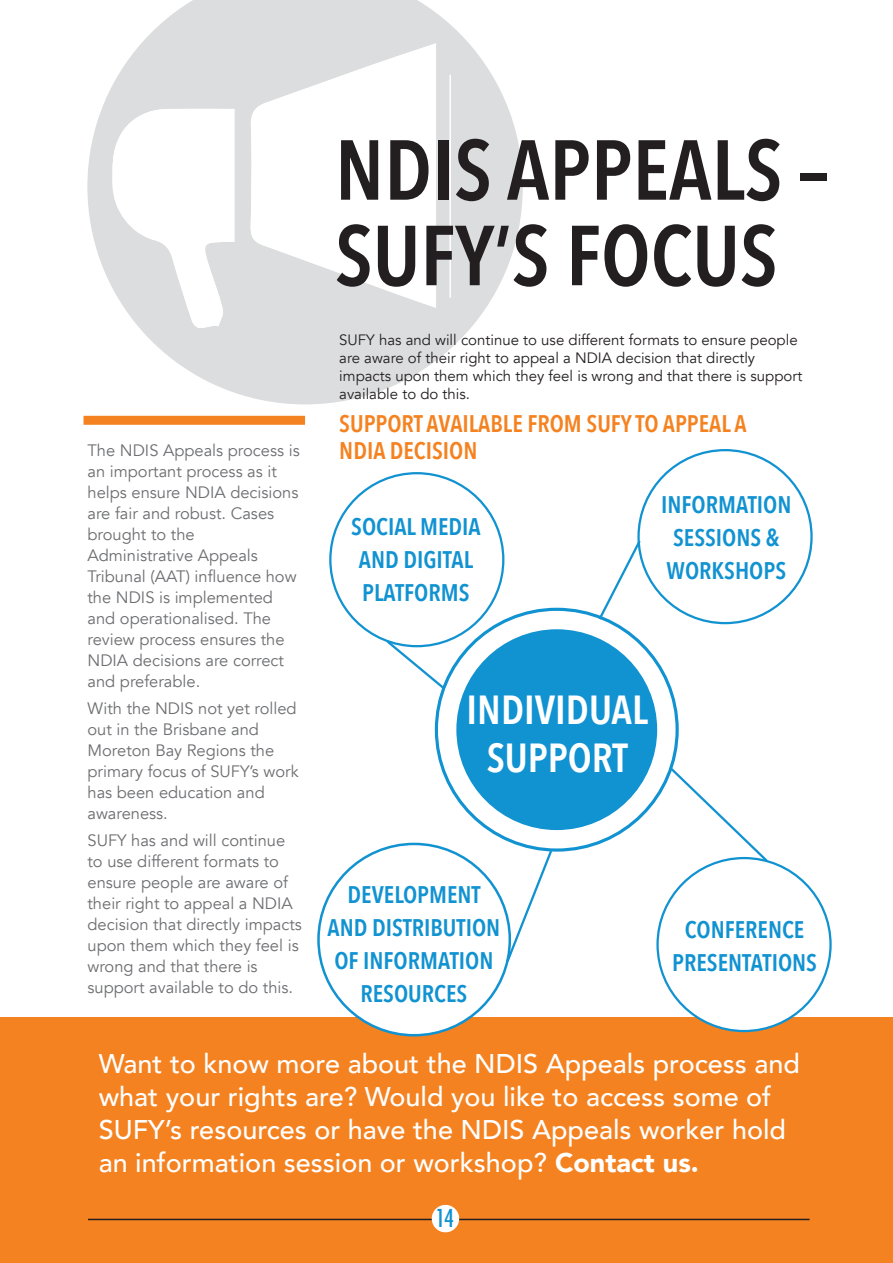
<style>
.page{position:relative;width:893px;height:1263px;background:#fff}
.page>*{position:absolute;margin:0;border:0;box-sizing:border-box;transform-origin:0 0}
.t1{font:600 84px/85.5px "Avenir Next Condensed";color:#231f20}
.t2{font:600 40.5px/48px "Avenir Next Condensed";color:#fff;text-align:center}
.t3{font:500 27px/33px "Avenir";color:#fff}
.t4{font:600 24px/33px "Avenir Next Condensed";color:#1192d1;text-align:center}
.t5{font:600 24px "Avenir Next Condensed";color:#f58220}
.t6{font:500 condensed 24px "Futura";color:#1192d1}
.t7{font:16.5px/21px "Avenir";color:#6d6e71}
.t8{font:15px/18px "Avenir";color:#231f20}
.s1{font-weight:900}
</style>
<div class="page">
<div style="left:0;top:1018px;width:893px;height:245px;background:#f58220"></div>
<svg style="left:87px;top:0;width:436px;height:404px;fill:#dcddde"></svg>
<div style="left:84px;top:416px;width:221px;height:9px;background:#f58220"></div>
<div style="left:112px;top:43px;width:339px;height:293px;background:#dcddde"></div>
<svg style="left:250px;top:43px;width:186px;height:265px"></svg>
<svg style="left:112px;top:109px;width:123px;height:227px"></svg>
<svg style="left:450px;top:75px;width:1px;height:223px"></svg>
<svg style="left:596px;top:541px;width:47px;height:81px"></svg>
<div style="left:456px;top:629px;width:201px;height:201px;background:#1192d1;border-radius:50%"></div>
<div style="left:658px;top:858px;width:172px;height:173px;background:#fff;border-radius:50%"></div>
<div style="left:318px;top:844px;width:192px;height:191px;background:#fff;border-radius:50%"></div>
<svg style="left:668px;top:766px;width:102px;height:98px"></svg>
<svg style="left:505px;top:848px;width:49px;height:116px"></svg>
<svg style="left:384px;top:638px;width:63px;height:53px"></svg>
<hr style="left:88px;top:1219px;width:722px;height:1px;background:#231f20">
<svg style="left:430px;top:1204px;width:31px;height:29px"></svg>
<h1 class="t1" style="left:335px;top:125px;width:496px">NDIS APPEALS –<br>SUFY’S FOCUS</h1>
<p class="t8" style="left:339px;top:331px;width:465px">SUFY has and will continue to use different formats to ensure people are aware of their right to appeal a NDIA decision that directly impacts upon them which they feel is wrong and that there is support available to do this.</p>
<h3 class="t5" style="left:339px;top:402px;width:409px">SUPPORT AVAILABLE FROM SUFY TO APPEAL A</h3>
<p class="t7" style="left:88px;top:440px;width:214px">The NDIS Appeals process is</p>
<h3 class="t5" style="left:339px;top:429px;width:140px">NDIA DECISION</h3>
<p class="t7" style="left:88px;top:461px;width:212px">an important process as it helps ensure NDIA decisions are fair and robust. Cases brought to the<br>Administrative Appeals<br>Tribunal (AAT) influence how the NDIS is implemented and operationalised. The review process ensures the<br>NDIA decisions are correct and preferable.</p>
<p class="t7" style="left:88px;top:698px;width:213px">With the NDIS not yet rolled out in the Brisbane and<br>Moreton Bay Regions the primary focus of SUFY’s work has been education and awareness.</p>
<p class="t7" style="left:88px;top:830px;width:216px">SUFY has and will continue to use different formats to ensure people are aware of their right to appeal a NDIA decision that directly impacts upon them which they feel is wrong and that there is support available to do this.</p>
<h3 class="t4" style="left:351px;top:509px;width:131px">SOCIAL MEDIA<br>AND DIGITAL<br>PLATFORMS</h3>
<h2 class="t2" style="left:467px;top:684px;width:183px">INDIVIDUAL<br>SUPPORT</h2>
<h3 class="t4" style="left:328px;top:877px;width:174px">DEVELOPMENT<br>AND DISTRIBUTION<br>OF INFORMATION<br>RESOURCES</h3>
<h3 class="t4" style="left:661px;top:487px;width:132px;text-align:left">INFORMATION<br>SESSIONS &amp;<br>WORKSHOPS</h3>
<h3 class="t4" style="left:672px;top:912px;width:146px">CONFERENCE<br>PRESENTATIONS</h3>
<h3 class="t3" style="left:99px;top:1046px;width:703px">Want to know more about the NDIS Appeals process and what your rights are? Would you like to access some of SUFY’s resources or have the NDIS Appeals worker hold an information session or workshop? <span class="s1">Contact us.</span></h3>
<h3 class="t6" style="left:435px;top:1203px;width:20px">14</h3>
</div>
